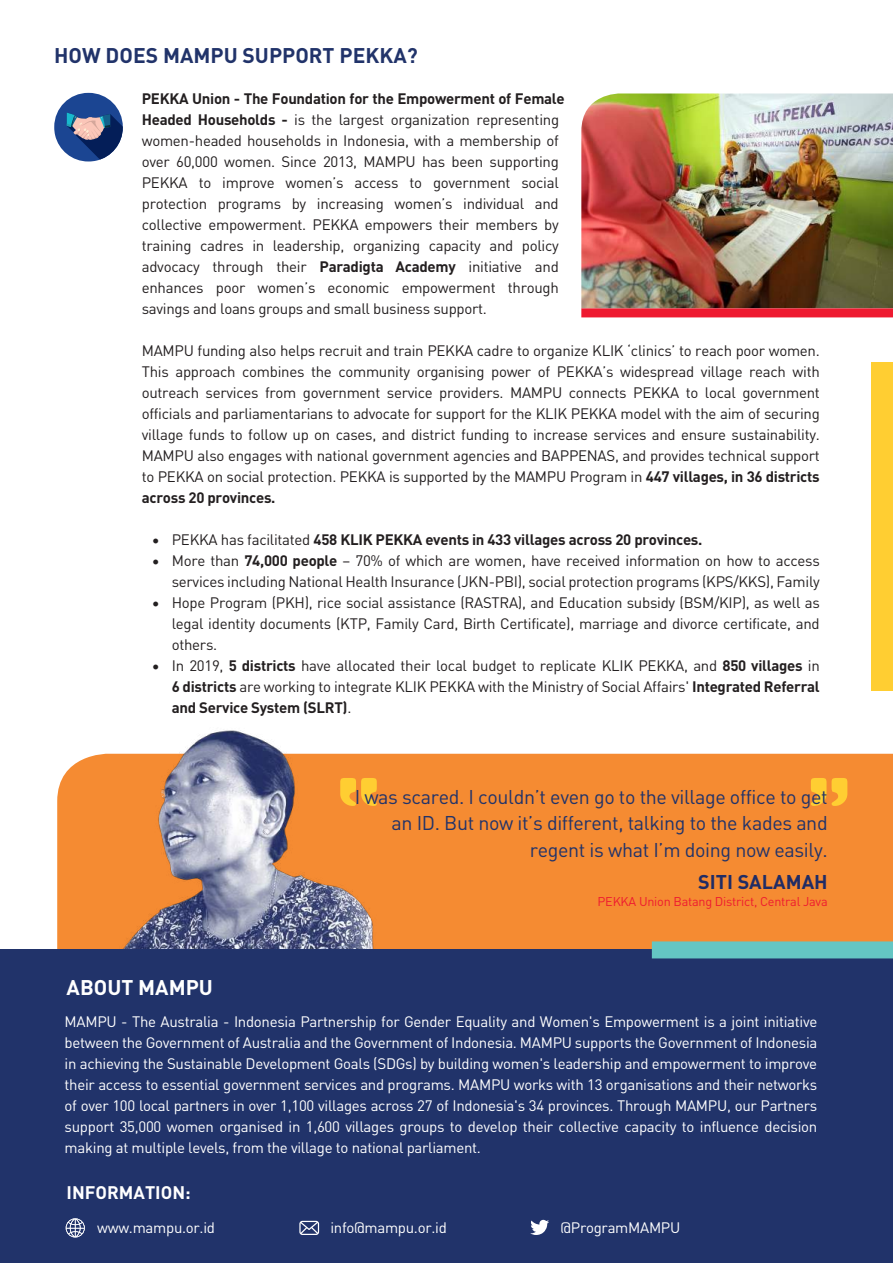
<style>
.page{position:relative;width:893px;height:1263px;background:#fff}
.page>*{position:absolute;margin:0;border:0;box-sizing:border-box;transform-origin:0 0}
.t1{font:700 21px "DIN";color:#21336a}
.t2{font:700 21px "DIN";color:#fff}
.t3{font:19.65px/26.7px "DIN";letter-spacing:-.02em;color:#21336a;text-align:right}
.t4{font:700 19.65px "DIN";color:#202c65}
.t5{font:700 18px "DIN";color:#fff}
.t6{font:15px/21px "DIN";letter-spacing:-.02em;color:#231f20}
.t7{font:15px/21px "DIN";letter-spacing:-.02em;color:#fff;text-align:justify}
.t8{font:12.6px "DIN";letter-spacing:-.02em;color:#ee1a30}
.s1{font-weight:700}
</style>
<div class="page">
<div style="left:377px;top:754px;width:516px;height:196px;background:#f58b32"></div>
<img style="left:10px;top:730px;width:367px;height:220px">
<div style="left:871px;top:362px;width:22px;height:328px;background:#ffce32"></div>
<svg style="left:340px;top:778px;width:37px;height:28px"></svg>
<svg style="left:811px;top:778px;width:36px;height:28px"></svg>
<div style="left:0;top:950px;width:893px;height:313px;background:#21336a"></div>
<svg style="left:66px;top:1218px;width:19px;height:19px"></svg>
<svg style="left:299px;top:1221px;width:20px;height:14px"></svg>
<svg style="left:530px;top:1220px;width:19px;height:15px"></svg>
<svg style="left:54px;top:93px;width:69px;height:68px"></svg>
<div style="left:652px;top:941px;width:241px;height:17px;background:#64c6c3"></div>
<img style="left:581px;top:93px;width:312px;height:215px">
<svg style="left:581px;top:308px;width:312px;height:9px;background:#ec2135"></svg>
<h1 class="t1" style="left:54px;top:42px;width:365px">HOW DOES MAMPU SUPPORT PEKKA?</h1>
<p class="t6" style="left:142px;top:87px;width:424px"><span class="s1">PEKKA Union - The Foundation for the Empowerment of Female Headed Households -</span> is the largest organization representing women-headed households in Indonesia, with a membership of over 60,000 women. Since 2013, MAMPU has been supporting PEKKA to improve women’s access to government social protection programs by increasing women’s individual and collective empowerment. PEKKA empowers their members by training cadres in leadership, organizing capacity and policy advocacy through their <span class="s1">Paradigta Academy</span> initiative and enhances poor women’s economic empowerment through savings and loans groups and small business support.</p>
<p class="t6" style="left:142px;top:339px;width:680px;text-align:justify">MAMPU funding also helps recruit and train PEKKA cadre to organize KLIK ‘clinics’ to reach poor women.<br>This approach combines the community organising power of PEKKA’s widespread village reach with outreach services from government service providers. MAMPU connects PEKKA to local government officials and parliamentarians to advocate for support for the KLIK PEKKA model with the aim of securing village funds to follow up on cases, and district funding to increase services and ensure sustainability.<br>MAMPU also engages with national government agencies and BAPPENAS, and provides technical support to PEKKA on social protection. PEKKA is supported by the MAMPU Program in <span class="s1">447 villages, in 36 districts across 20 provinces.</span></p>
<p class="t6" style="left:172px;top:529px;width:650px">PEKKA has facilitated <span class="s1">458 KLIK PEKKA events in 433 villages across 20 provinces.<br></span>More than <span class="s1">74,000 people</span> – 70% of which are women, have received information on how to access services including National Health Insurance (JKN-PBI), social protection programs (KPS/KKS), Family Hope Program (PKH), rice social assistance (RASTRA), and Education subsidy (BSM/KIP), as well as legal identity documents (KTP, Family Card, Birth Certificate), marriage and divorce certificate, and others.<br>In 2019, <span class="s1">5 districts</span> have allocated their local budget to replicate KLIK PEKKA, and <span class="s1">850 villages</span> in <span class="s1">6 districts</span> are working to integrate KLIK PEKKA with the Ministry of Social Affairs' <span class="s1">Integrated Referral and Service System (SLRT)</span>.</p>
<p class="t6" style="left:152px;top:529px;width:9px">• •</p>
<p class="t6" style="left:152px;top:592px;width:9px">•</p>
<p class="t6" style="left:152px;top:655px;width:9px">•</p>
<h2 class="t3" style="left:355px;top:783px;width:474px">I was scared. I couldn’t even go to the village office to get an ID. But now it’s different, talking to the kades and regent is what I’m doing now easily.</h2>
<h2 class="t4" style="left:698px;top:869px;width:131px">SITI SALAMAH</h2>
<p class="t8" style="left:598px;top:894px;width:232px">PEKKA Union Batang District, Central Java</p>
<h1 class="t2" style="left:67px;top:973px;width:148px">ABOUT MAMPU</h1>
<p class="t7" style="left:65px;top:1010px;width:754px">MAMPU - The Australia - Indonesia Partnership for Gender Equality and Women's Empowerment is a joint initiative between the Government of Australia and the Government of Indonesia. MAMPU supports the Government of Indonesia in achieving the Sustainable Development Goals (SDGs) by building women's leadership and empowerment to improve their access to essential government services and programs. MAMPU works with 13 organisations and their networks of over 100 local partners in over 1,100 villages across 27 of Indonesia's 34 provinces. Through MAMPU, our Partners support 35,000 women organised in 1,600 villages groups to develop their collective capacity to influence decision making at multiple levels, from the village to national parliament.</p>
<p class="t5" style="left:67px;top:1180px;width:126px">INFORMATION:</p>
<p class="t7" style="left:97px;top:1217px;width:119px">www.mampu.or.id</p>
<p class="t7" style="left:330px;top:1217px;width:118px">info@mampu.or.id</p>
<p class="t7" style="left:560px;top:1217px;width:121px">@ProgramMAMPU</p>
</div>
